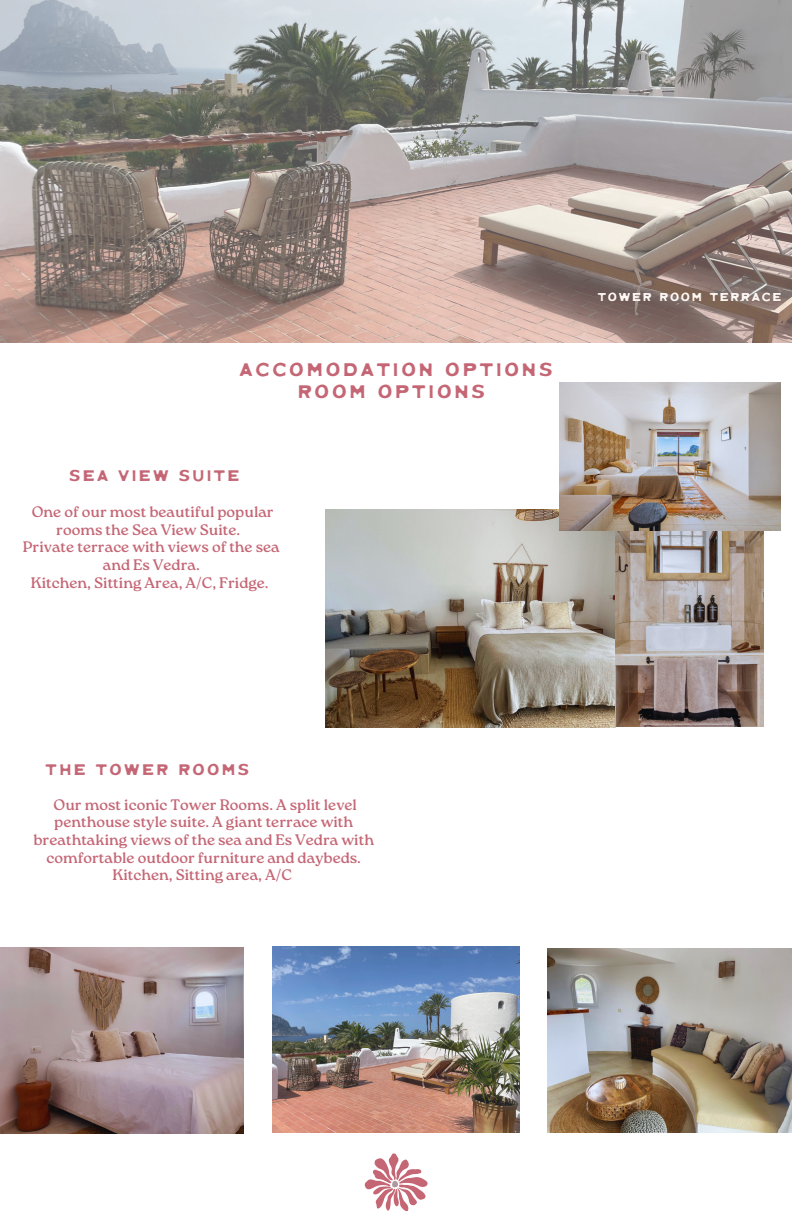
<style>
.page{position:relative;width:792px;height:1224px;background:#fff}
.page>*{position:absolute;margin:0;border:0;box-sizing:border-box;transform-origin:0 0}
.t1{font:18.8px "Oaxaca";letter-spacing:.15em;color:#c56675}
.t2{font:15.8px "Oaxaca";letter-spacing:.15em;color:#c56675}
.t3{font:15.2px/17.6px "Roca One";color:#c56675;text-align:center}
.t4{font:11.8px "Oaxaca";letter-spacing:.15em;color:#fff8f4}
</style>
<div class="page">
<img style="left:0;top:0;width:792px;height:342px">
<svg style="left:365px;top:1153px;width:63px;height:58px"></svg>
<img style="left:326px;top:510px;width:289px;height:217px">
<img style="left:616px;top:530px;width:148px;height:197px">
<img style="left:0;top:947px;width:244px;height:186px">
<img style="left:547px;top:949px;width:245px;height:183px">
<img style="left:272px;top:946px;width:248px;height:186px">
<img style="left:559px;top:382px;width:221px;height:148px">
<p class="t1" style="left:240px;top:361px;width:314px">ACCOMODATION OPTIONS</p>
<p class="t1" style="left:298px;top:384px;width:189px">ROOM OPTIONS</p>
<p class="t2" style="left:69px;top:469px;width:172px">SEA VIEW SUITE</p>
<p class="t3" style="left:32px;top:503px;width:244px">One of our most beautiful popular rooms the Sea View Suite.</p>
<p class="t3" style="left:23px;top:538px;width:258px">Private terrace with views of the sea and Es Vedra.</p>
<p class="t3" style="left:31px;top:574px;width:239px">Kitchen, Sitting Area, A/C, Fridge.</p>
<p class="t4" style="left:598px;top:292px;width:185px">TOWER ROOM TERRACE</p>
<p class="t2" style="left:46px;top:763px;width:205px">THE TOWER ROOMS</p>
<p class="t3" style="left:33px;top:796px;width:342px">Our most iconic Tower Rooms. A split level penthouse style suite. A giant terrace with breathtaking views of the sea and Es Vedra with comfortable outdoor furniture and daybeds.<br>Kitchen, Sitting area, A/C</p>
</div>
